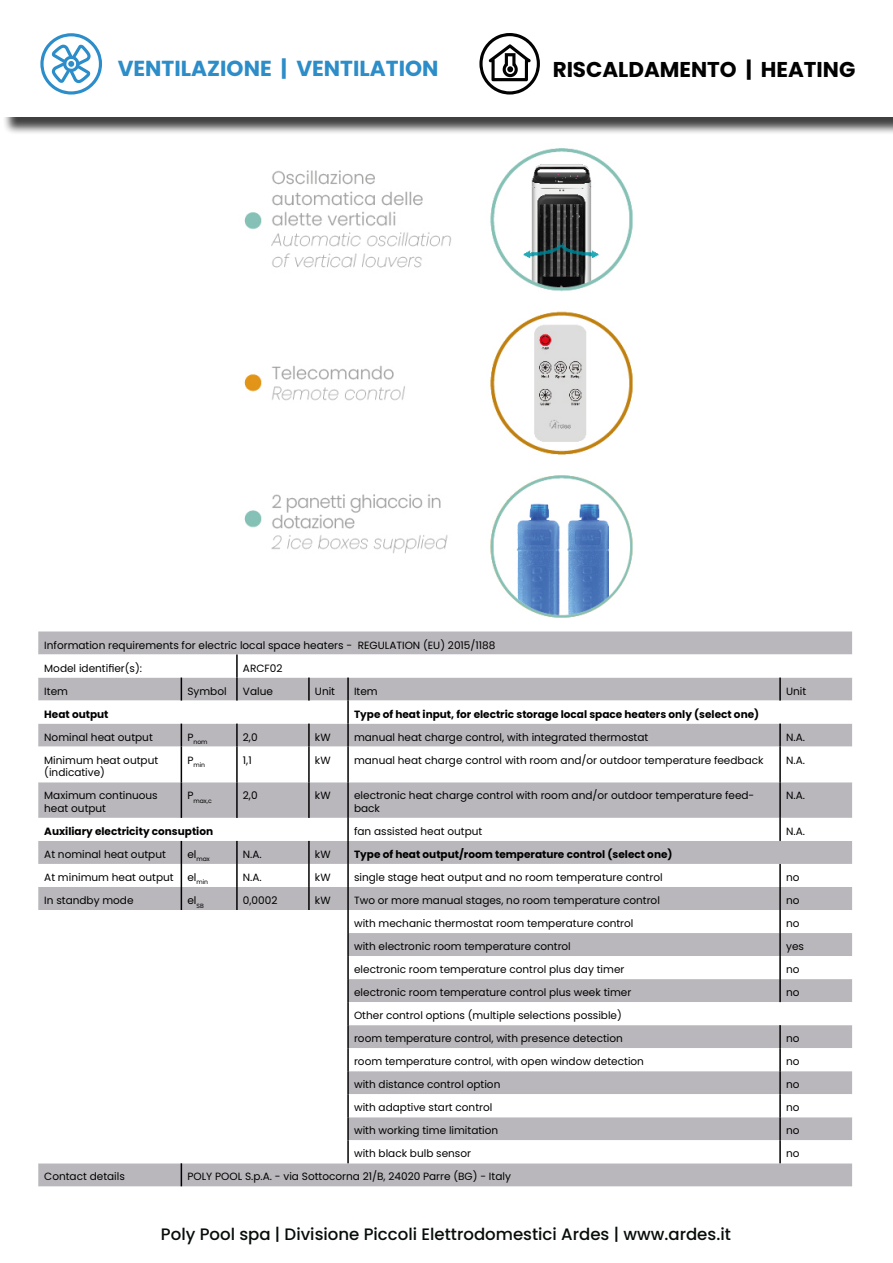
<style>
.page{position:relative;width:893px;height:1263px;background:#fff}
.page>*{position:absolute;margin:0;border:0;box-sizing:border-box;transform-origin:0 0}
.t1{font:700 21.75px "Poppins";color:#2c8dc8}
.t2{font:700 21.45px "Poppins";color:#020203}
.t3{font:500 16.5px "Poppins";color:#070d09}
.t4{font:10.5px/12.6px "Poppins";color:#000}
.t5{font:700 10.5px "Poppins";color:#000}
.t6{font:6.15px "Poppins";color:#000}
</style>
<div class="page">
<div style="left:2px;top:2px;width:891px;height:134px;background:#000;opacity:.75"></div>
<div style="left:0;top:0;width:893px;height:117px;background:#fff"></div>
<svg style="left:40px;top:33px;width:62px;height:62px"></svg>
<svg style="left:479px;top:33px;width:61px;height:62px"></svg>
<img style="left:244px;top:148px;width:389px;height:470px">
<div style="left:38px;top:631px;width:814px;height:555px;background:#b9b7bb"></div>
<svg style="left:38px;top:654px;width:814px;height:509px"></svg>
<hr style="left:236px;top:654px;width:2px;height:23px;background:#020203">
<svg style="left:181px;top:677px;width:1px;height:23px"></svg>
<hr style="left:236px;top:677px;width:2px;height:23px;background:#020203">
<hr style="left:308px;top:677px;width:2px;height:23px;background:#020203">
<hr style="left:347px;top:677px;width:2px;height:23px;background:#020203">
<hr style="left:779px;top:677px;width:2px;height:23px;background:#020203">
<hr style="left:347px;top:700px;width:2px;height:24px;background:#020203">
<svg style="left:181px;top:724px;width:1px;height:23px"></svg>
<hr style="left:236px;top:724px;width:2px;height:23px;background:#020203">
<hr style="left:308px;top:724px;width:2px;height:23px;background:#020203">
<hr style="left:347px;top:724px;width:2px;height:23px;background:#020203">
<hr style="left:779px;top:724px;width:2px;height:23px;background:#020203">
<hr style="left:181px;top:747px;width:1px;height:35px;background:#020203">
<hr style="left:236px;top:747px;width:2px;height:35px;background:#020203">
<hr style="left:308px;top:747px;width:2px;height:35px;background:#020203">
<hr style="left:347px;top:747px;width:2px;height:35px;background:#020203">
<hr style="left:779px;top:747px;width:2px;height:35px;background:#020203">
<hr style="left:181px;top:782px;width:1px;height:36px;background:#020203">
<hr style="left:236px;top:782px;width:2px;height:36px;background:#020203">
<hr style="left:308px;top:782px;width:2px;height:36px;background:#020203">
<hr style="left:347px;top:782px;width:2px;height:36px;background:#020203">
<hr style="left:779px;top:782px;width:2px;height:36px;background:#020203">
<hr style="left:347px;top:818px;width:2px;height:23px;background:#020203">
<hr style="left:779px;top:818px;width:2px;height:23px;background:#020203">
<hr style="left:236px;top:841px;width:2px;height:23px;background:#020203">
<hr style="left:308px;top:841px;width:2px;height:23px;background:#020203">
<hr style="left:347px;top:841px;width:2px;height:23px;background:#020203">
<hr style="left:236px;top:864px;width:2px;height:23px;background:#020203">
<hr style="left:308px;top:864px;width:2px;height:23px;background:#020203">
<hr style="left:347px;top:864px;width:2px;height:23px;background:#020203">
<hr style="left:779px;top:864px;width:2px;height:23px;background:#020203">
<svg style="left:181px;top:841px;width:1px;height:69px"></svg>
<hr style="left:236px;top:887px;width:2px;height:23px;background:#020203">
<hr style="left:308px;top:887px;width:2px;height:23px;background:#020203">
<hr style="left:347px;top:887px;width:2px;height:23px;background:#020203">
<hr style="left:779px;top:887px;width:2px;height:23px;background:#020203">
<hr style="left:347px;top:910px;width:2px;height:23px;background:#020203">
<hr style="left:779px;top:910px;width:2px;height:23px;background:#020203">
<hr style="left:347px;top:933px;width:2px;height:23px;background:#020203">
<hr style="left:779px;top:933px;width:2px;height:23px;background:#020203">
<hr style="left:347px;top:956px;width:2px;height:23px;background:#020203">
<hr style="left:779px;top:956px;width:2px;height:23px;background:#020203">
<hr style="left:347px;top:979px;width:2px;height:23px;background:#020203">
<hr style="left:779px;top:979px;width:2px;height:23px;background:#020203">
<hr style="left:347px;top:1002px;width:2px;height:23px;background:#020203">
<hr style="left:347px;top:1025px;width:2px;height:23px;background:#020203">
<hr style="left:779px;top:1025px;width:2px;height:23px;background:#020203">
<hr style="left:347px;top:1048px;width:2px;height:23px;background:#020203">
<hr style="left:779px;top:1048px;width:2px;height:23px;background:#020203">
<hr style="left:347px;top:1071px;width:2px;height:23px;background:#020203">
<hr style="left:779px;top:1071px;width:2px;height:23px;background:#020203">
<hr style="left:347px;top:1094px;width:2px;height:23px;background:#020203">
<hr style="left:779px;top:1094px;width:2px;height:23px;background:#020203">
<hr style="left:347px;top:1117px;width:2px;height:23px;background:#020203">
<hr style="left:779px;top:1117px;width:2px;height:23px;background:#020203">
<hr style="left:347px;top:1140px;width:2px;height:23px;background:#020203">
<hr style="left:779px;top:1140px;width:2px;height:23px;background:#020203">
<svg style="left:181px;top:1163px;width:1px;height:23px"></svg>
<h1 class="t1" style="left:118px;top:56px;width:322px">VENTILAZIONE | VENTILATION</h1>
<h2 class="t2" style="left:553px;top:57px;width:304px">RISCALDAMENTO | HEATING</h2>
<p class="t4" style="left:44px;top:633px;width:453px;line-height:23.1px">Information requirements for electric local space heaters - REGULATION (EU) 2015/1188<br>Model identifier(s):</p>
<p class="t4" style="left:243px;top:662px;width:41px">ARCF02</p>
<p class="t4" style="left:44px;top:685px;width:25px">Item</p>
<p class="t4" style="left:187px;top:685px;width:41px">Symbol</p>
<p class="t4" style="left:243px;top:685px;width:32px">Value</p>
<p class="t4" style="left:315px;top:685px;width:22px">Unit</p>
<p class="t4" style="left:354px;top:685px;width:25px">Item</p>
<p class="t4" style="left:786px;top:685px;width:22px">Unit</p>
<p class="t5" style="left:44px;top:708px;width:66px">Heat output</p>
<p class="t5" style="left:354px;top:708px;width:407px">Type of heat input, for electric storage local space heaters only (select one)</p>
<p class="t4" style="left:44px;top:731px;width:110px">Nominal heat output</p>
<p class="t6" style="left:187px;top:738px;width:22px"><sup>P</sup>nom</p>
<p class="t4" style="left:243px;top:731px;width:16px">2,0</p>
<p class="t4" style="left:315px;top:731px;width:17px">kW</p>
<p class="t4" style="left:354px;top:731px;width:296px">manual heat charge control, with integrated thermostat</p>
<p class="t4" style="left:786px;top:731px;width:20px">N.A.</p>
<p class="t4" style="left:44px;top:754px;width:115px">Minimum heat output (indicative)</p>
<p class="t6" style="left:187px;top:761px;width:19px"><sup>P</sup>min</p>
<p class="t4" style="left:243px;top:754px;width:10px">1,1</p>
<p class="t4" style="left:315px;top:754px;width:17px">kW</p>
<p class="t4" style="left:354px;top:754px;width:411px">manual heat charge control with room and/or outdoor temperature feedback</p>
<p class="t4" style="left:786px;top:754px;width:20px">N.A.</p>
<p class="t4" style="left:44px;top:789px;width:115px">Maximum continuous heat output</p>
<p class="t6" style="left:187px;top:797px;width:26px"><sup>P</sup>max,c</p>
<p class="t4" style="left:243px;top:789px;width:16px">2,0</p>
<p class="t4" style="left:315px;top:789px;width:17px">kW</p>
<p class="t4" style="left:354px;top:789px;width:402px">electronic heat charge control with room and/or outdoor temperature feed&shy;back</p>
<p class="t4" style="left:786px;top:789px;width:20px">N.A.</p>
<p class="t5" style="left:44px;top:825px;width:170px">Auxiliary electricity consuption</p>
<p class="t4" style="left:354px;top:825px;width:130px">fan assisted heat output</p>
<p class="t4" style="left:786px;top:825px;width:20px">N.A.</p>
<p class="t4" style="left:44px;top:848px;width:123px">At nominal heat output</p>
<p class="t6" style="left:187px;top:856px;width:24px"><sup>el</sup>max</p>
<p class="t4" style="left:243px;top:848px;width:20px">N.A.</p>
<p class="t4" style="left:315px;top:848px;width:17px">kW</p>
<p class="t5" style="left:354px;top:848px;width:320px">Type of heat output/room temperature control (select one)</p>
<p class="t4" style="left:44px;top:871px;width:131px">At minimum heat output</p>
<p class="t6" style="left:187px;top:879px;width:22px"><sup>el</sup>min</p>
<p class="t4" style="left:243px;top:871px;width:20px">N.A.</p>
<p class="t4" style="left:315px;top:871px;width:17px">kW</p>
<p class="t4" style="left:354px;top:871px;width:310px">single stage heat output and no room temperature control</p>
<p class="t4" style="left:786px;top:871px;width:15px">no</p>
<p class="t4" style="left:44px;top:894px;width:91px">In standby mode</p>
<p class="t4" style="left:187px;top:894px;width:18px">el<sub>SB</sub></p>
<p class="t4" style="left:243px;top:894px;width:36px">0,0002</p>
<p class="t4" style="left:315px;top:894px;width:17px">kW</p>
<p class="t4" style="left:354px;top:894px;width:307px">Two or more manual stages, no room temperature control</p>
<p class="t4" style="left:786px;top:894px;width:15px">no</p>
<p class="t4" style="left:354px;top:917px;width:281px">with mechanic thermostat room temperature control</p>
<p class="t4" style="left:786px;top:917px;width:15px">no</p>
<p class="t4" style="left:354px;top:940px;width:218px">with electronic room temperature control</p>
<p class="t4" style="left:786px;top:940px;width:19px">yes</p>
<p class="t4" style="left:354px;top:963px;width:272px">electronic room temperature control plus day timer</p>
<p class="t4" style="left:786px;top:963px;width:15px">no</p>
<p class="t4" style="left:354px;top:986px;width:279px">electronic room temperature control plus week timer</p>
<p class="t4" style="left:786px;top:986px;width:15px">no</p>
<p class="t4" style="left:354px;top:1004px;width:270px;line-height:23.1px">Other control options (multiple selections possible) room temperature control, with presence detection</p>
<p class="t4" style="left:786px;top:1032px;width:15px">no</p>
<p class="t4" style="left:354px;top:1055px;width:291px">room temperature control, with open window detection</p>
<p class="t4" style="left:786px;top:1055px;width:15px">no</p>
<p class="t4" style="left:354px;top:1078px;width:148px">with distance control option</p>
<p class="t4" style="left:786px;top:1078px;width:15px">no</p>
<p class="t4" style="left:354px;top:1101px;width:140px">with adaptive start control</p>
<p class="t4" style="left:786px;top:1101px;width:15px">no</p>
<p class="t4" style="left:354px;top:1124px;width:146px">with working time limitation</p>
<p class="t4" style="left:786px;top:1124px;width:15px">no</p>
<p class="t4" style="left:354px;top:1147px;width:119px">with black bulb sensor</p>
<p class="t4" style="left:786px;top:1147px;width:15px">no</p>
<p class="t4" style="left:44px;top:1170px;width:82px">Contact details</p>
<p class="t4" style="left:187px;top:1170px;width:325px">POLY POOL S.p.A. - via Sottocorna 21/B, 24020 Parre (BG) - Italy</p>
<h3 class="t3" style="left:161px;top:1224px;width:571px">Poly Pool spa | Divisione Piccoli Elettrodomestici Ardes | www.ardes.it</h3>
</div>
